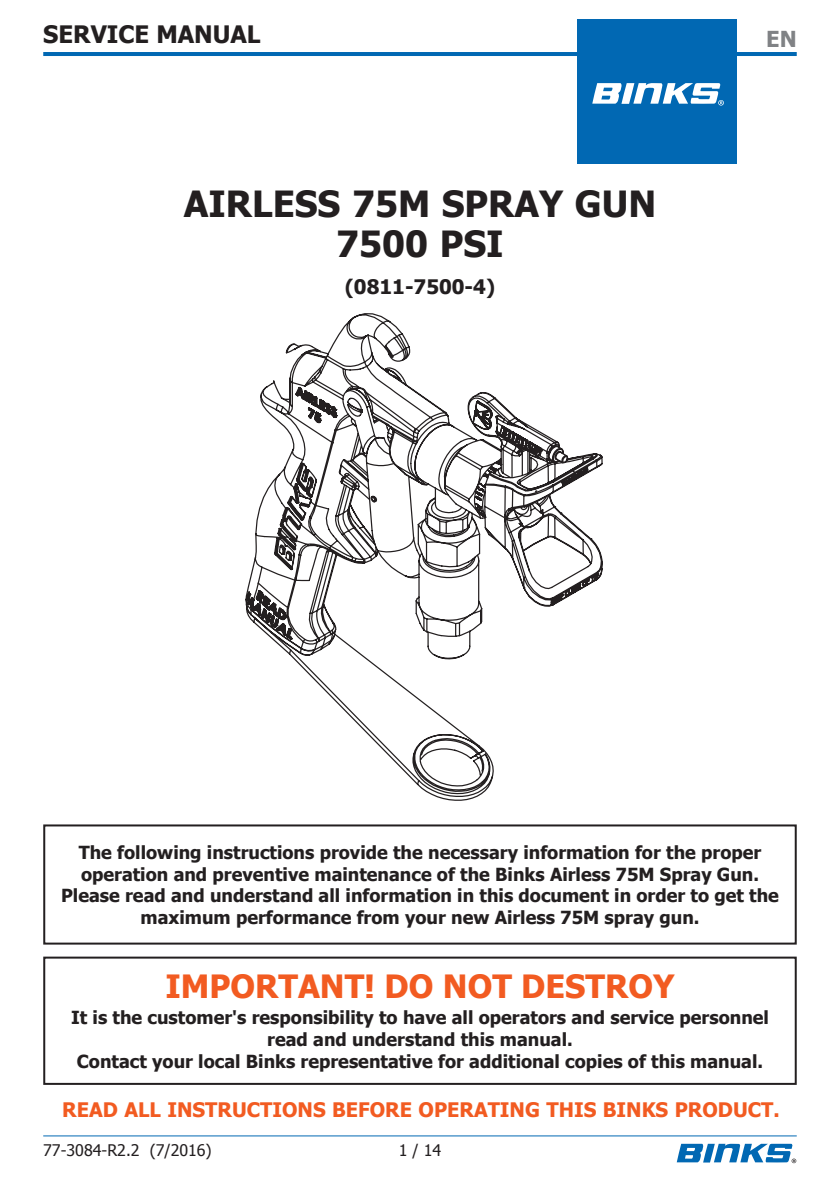
<style>
.page{position:relative;width:840px;height:1191px;background:#fff}
.page>*{position:absolute;margin:0;border:0;box-sizing:border-box;transform-origin:0 0}
.head{font:700 36px "Tahoma";color:#231f20}
.t1{font:700 32px "Tahoma";color:#f25b21}
.t2{font:700 24px "Tahoma";color:#231f20}
.t3{font:700 22px "Tahoma";color:#808285}
.t4{font:700 20px "Tahoma";color:#f25b21}
.head-2{font:700 20px "Tahoma";color:#231f20}
.t5{font:700 18px/21.6px "Tahoma";color:#231f20;text-align:center}
.t6{font:16px "Tahoma";color:#231f20}
</style>
<div class="page">
<hr style="left:43px;top:52px;width:753px;height:4px;background:#0168b3">
<hr style="left:43px;top:1132px;width:753px;height:4px;background:#6da8d3">
<svg style="left:676px;top:1143px;width:119px;height:20px"></svg>
<div style="left:576px;top:20px;width:160px;height:144px;background:#0168b3"></div>
<svg style="left:592px;top:83px;width:131px;height:23px"></svg>
<svg style="left:245px;top:313px;width:358px;height:488px"></svg>
<div style="left:42px;top:1083px;width:757px;height:52px;border:2px solid #fff"></div>
<div style="left:43px;top:956px;width:753px;height:128px;border:2px solid #231f20"></div>
<div style="left:43px;top:824px;width:753px;height:120px;border:2px solid #231f20"></div>
<p class="t2" style="left:43px;top:19px;width:219px">SERVICE MANUAL</p>
<p class="t3" style="left:765px;top:25px;width:32px">EN</p>
<p class="head" style="left:184px;top:181px;width:473px">AIRLESS 75M SPRAY GUN</p>
<p class="head" style="left:336px;top:221px;width:169px">7500 PSI</p>
<p class="head-2" style="left:345px;top:274px;width:152px">(0811-7500-4)</p>
<p class="t5" style="left:61px;top:841px;width:719px">The following instructions provide the necessary information for the proper operation and preventive maintenance of the Binks Airless 75M Spray Gun.<br>Please read and understand all information in this document in order to get the maximum performance from your new Airless 75M spray gun.</p>
<p class="t1" style="left:165px;top:966px;width:510px">IMPORTANT! DO NOT DESTROY</p>
<p class="t5" style="left:71px;top:1006px;width:699px">It is the customer's responsibility to have all operators and service personnel read and understand this manual.</p>
<p class="t5" style="left:77px;top:1049px;width:687px">Contact your local Binks representative for additional copies of this manual.</p>
<p class="t4" style="left:62px;top:1097px;width:718px">READ ALL INSTRUCTIONS BEFORE OPERATING THIS BINKS PRODUCT.</p>
<p class="t6" style="left:43px;top:1139px;width:170px">77-3084-R2.2 (7/2016)</p>
<p class="t6" style="left:398px;top:1139px;width:44px">1 / 14</p>
</div>
